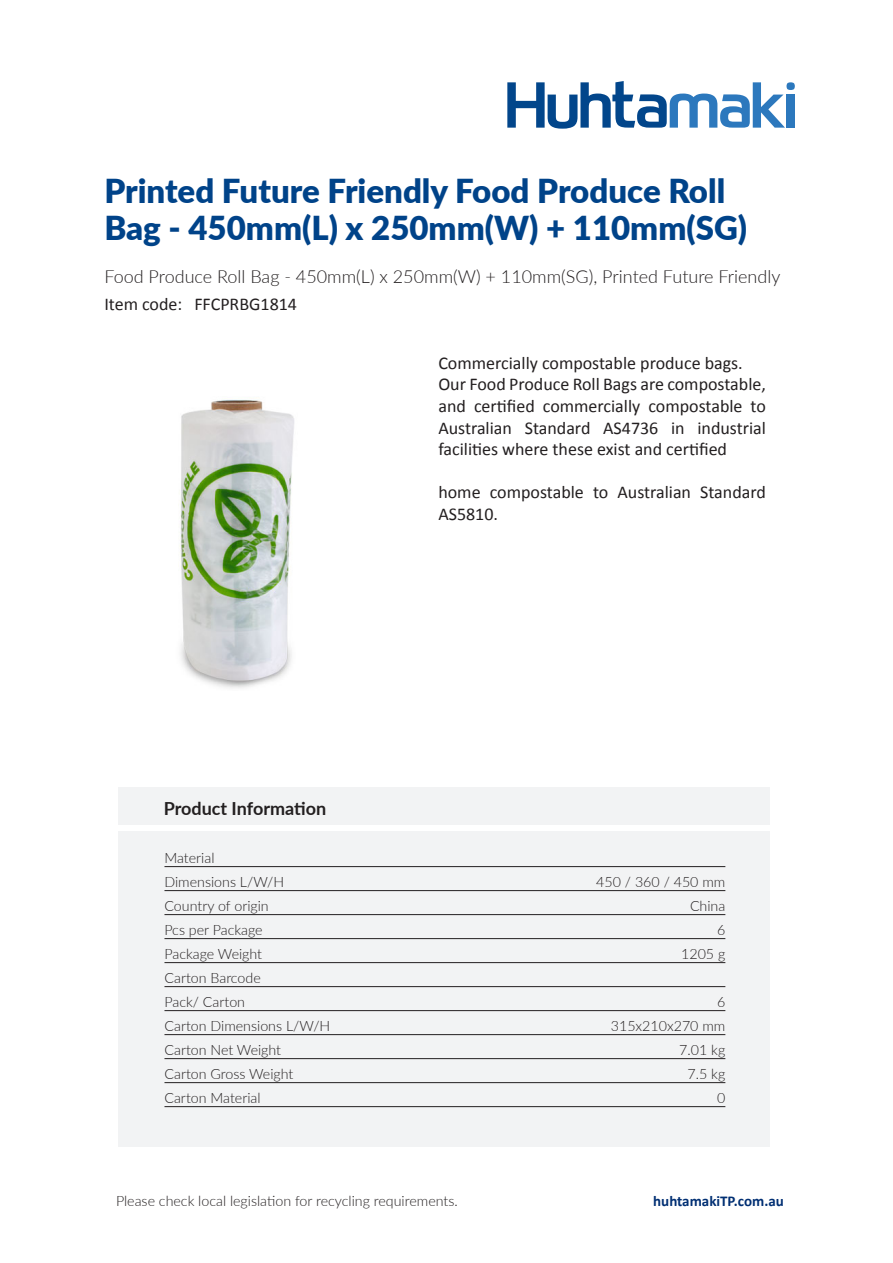
<style>
.page{position:relative;width:893px;height:1263px;background:#fff}
.page>*{position:absolute;margin:0;border:0;box-sizing:border-box;transform-origin:0 0}
.t1{font:900 33px/37.5px "Lato";color:#004389}
.t2{font:18px/21.6px "Calibri";color:#231f20}
.t3{font:300 18px "Lato";color:#231f20}
.t4{font:700 18px "Lato";color:#231f20}
.t5{font:700 15px "Calibri";color:#002f73}
.t6{font:300 14.25px/24px "Lato";color:#231f20}
</style>
<div class="page">
<svg style="left:507px;top:81px;width:288px;height:48px"></svg>
<div style="left:118px;top:787px;width:652px;height:37px;background:#f2f3f4"></div>
<div style="left:118px;top:831px;width:652px;height:315px;background:#f2f3f4"></div>
<img style="left:180px;top:399px;width:114px;height:289px">
<hr style="left:164px;top:866px;width:561px;height:1px;background:#231f20">
<hr style="left:164px;top:890px;width:561px;height:1px;background:#231f20">
<hr style="left:164px;top:914px;width:561px;height:1px;background:#231f20">
<hr style="left:164px;top:938px;width:561px;height:1px;background:#231f20">
<hr style="left:164px;top:962px;width:561px;height:1px;background:#231f20">
<hr style="left:164px;top:986px;width:561px;height:1px;background:#231f20">
<hr style="left:164px;top:1010px;width:561px;height:1px;background:#231f20">
<hr style="left:164px;top:1034px;width:561px;height:1px;background:#231f20">
<hr style="left:164px;top:1058px;width:561px;height:1px;background:#231f20">
<hr style="left:164px;top:1082px;width:561px;height:1px;background:#231f20">
<hr style="left:164px;top:1106px;width:561px;height:1px;background:#231f20">
<h1 class="t1" style="left:104px;top:171px;width:644px">Printed Future Friendly Food Produce Roll<br>Bag - 450mm(L) x 250mm(W) + 110mm(SG)</h1>
<p class="t3" style="left:104px;top:263px;width:677px">Food Produce Roll Bag - 450mm(L) x 250mm(W) + 110mm(SG), Printed Future Friendly</p>
<p class="t2" style="left:104px;top:293px;width:79px">Item code:</p>
<p class="t2" style="left:194px;top:293px;width:104px">FFCPRBG1814</p>
<p class="t4" style="left:164px;top:795px;width:164px">Product Information</p>
<p class="t6" style="left:164px;top:845px;width:121px">Material<br>Dimensions L/W/H</p>
<p class="t2" style="left:438px;top:351px;width:329px">Commercially compostable produce bags.<br>Our Food Produce Roll Bags are compostable, and certified commercially compostable to Australian Standard AS4736 in industrial facilities where these exist and certified</p>
<p class="t2" style="left:438px;top:481px;width:329px">home compostable to Australian Standard<br>AS5810.</p>
<p class="t6" style="left:596px;top:869px;width:131px">450 / 360 / 450 mm</p>
<p class="t6" style="left:164px;top:893px;width:106px">Country of origin</p>
<p class="t6" style="left:690px;top:893px;width:37px">China</p>
<p class="t6" style="left:164px;top:917px;width:100px">Pcs per Package</p>
<p class="t6" style="left:717px;top:917px;width:10px">6</p>
<p class="t6" style="left:164px;top:941px;width:99px">Package Weight</p>
<p class="t6" style="left:681px;top:941px;width:46px">1205 g</p>
<p class="t6" style="left:164px;top:965px;width:98px">Carton Barcode<br>Pack/ Carton</p>
<p class="t6" style="left:717px;top:989px;width:10px">6</p>
<p class="t6" style="left:164px;top:1013px;width:167px">Carton Dimensions L/W/H</p>
<p class="t6" style="left:611px;top:1013px;width:116px">315x210x270 mm</p>
<p class="t6" style="left:164px;top:1037px;width:118px">Carton Net Weight</p>
<p class="t6" style="left:679px;top:1037px;width:48px">7.01 kg</p>
<p class="t6" style="left:164px;top:1061px;width:130px">Carton Gross Weight</p>
<p class="t6" style="left:688px;top:1061px;width:39px">7.5 kg</p>
<p class="t6" style="left:164px;top:1085px;width:98px">Carton Material</p>
<p class="t6" style="left:717px;top:1085px;width:10px">0</p>
<p class="t6" style="left:116px;top:1188px;width:343px">Please check local legislation for recycling requirements.</p>
<p class="t5" style="left:653px;top:1190px;width:132px">huhtamakiTP.com.au</p>
</div>
